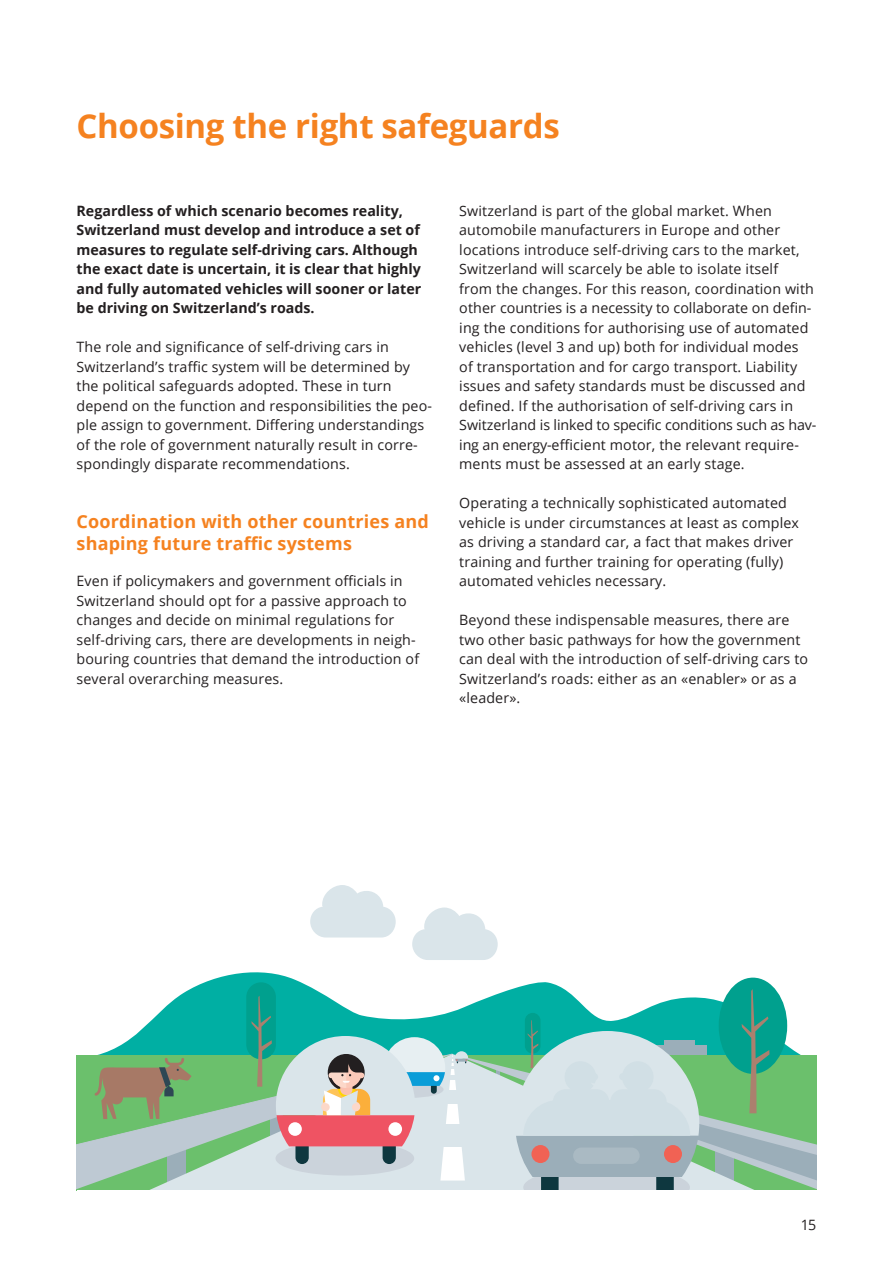
<style>
.page{position:relative;width:893px;height:1263px;background:#fff}
.page>*{position:absolute;margin:0;border:0;box-sizing:border-box;transform-origin:0 0}
.t1{font:700 33px "Open Sans";letter-spacing:-.01em;color:#f58220}
.t2{font:700 18px/22.5px "Open Sans";letter-spacing:.01em;color:#f58220}
.t3{font:14.25px/19.5px "Open Sans";letter-spacing:.01em;color:#231f20}
.t4{font:700 14.25px/19.5px "Open Sans";color:#231f20}
</style>
<div class="page">
<svg style="left:179px;top:972px;width:596px;height:82px"></svg>
<div style="left:246px;top:982px;width:30px;height:77px;background:#00a08e;border-radius:15px"></div>
<div style="left:719px;top:978px;width:68px;height:96px;background:#00a08e;border-radius:50%"></div>
<svg style="left:148px;top:1054px;width:367px;height:136px;background:#cfe1df"></svg>
<div style="left:428px;top:1125px;width:57px;height:22px;background:#dae5ea"></div>
<div style="left:428px;top:1090px;width:57px;height:14px;background:#dae5ea"></div>
<hr style="left:428px;top:1075px;width:57px;height:4px;background:#dae5ea">
<hr style="left:439px;top:1066px;width:31px;height:2px;background:#dae5ea">
<svg style="left:310px;top:885px;width:86px;height:52px"></svg>
<svg style="left:412px;top:907px;width:86px;height:53px"></svg>
<svg style="left:515px;top:989px;width:301px;height:201px;background:#8dc5b7"></svg>
<svg style="left:77px;top:996px;width:391px;height:184px"></svg>
<div style="left:322px;top:1103px;width:8px;height:8px;background:#fcd8c9;border-radius:50%"></div>
<div style="left:352px;top:1103px;width:8px;height:8px;background:#fcd8c9;border-radius:50%"></div>
<h1 class="t1" style="left:77px;top:103px;width:485px">Choosing the right safeguards</h1>
<p class="t4" style="left:77px;top:201px;width:346px">Regardless of which scenario becomes reality, Switzerland must develop and introduce a set of measures to regulate self-driving cars. Although the exact date is uncertain, it is clear that highly and fully automated vehicles will sooner or later be driving on Switzerland’s roads.</p>
<p class="t3" style="left:77px;top:337px;width:357px">The role and significance of self-driving cars in Switzerland’s traffic system will be determined by the political safeguards adopted. These in turn depend on the function and responsibilities the peo&shy;ple assign to government. Differing understandings of the role of government naturally result in corre&shy;spondingly disparate recommendations.</p>
<p class="t2" style="left:77px;top:510px;width:354px">Coordination with other countries and shaping future traffic systems</p>
<p class="t3" style="left:77px;top:571px;width:344px">Even if policymakers and government officials in Switzerland should opt for a passive approach to changes and decide on minimal regulations for self-driving cars, there are developments in neigh&shy;bouring countries that demand the introduction of several overarching measures.</p>
<p class="t3" style="left:459px;top:201px;width:359px">Switzerland is part of the global market. When automobile manufacturers in Europe and other locations introduce self-driving cars to the market, Switzerland will scarcely be able to isolate itself<br>from the changes. For this reason, coordination with other countries is a necessity to collaborate on defin&shy;ing the conditions for authorising use of automated vehicles (level 3 and up) both for individual modes<br>of transportation and for cargo transport. Liability issues and safety standards must be discussed and defined. If the authorisation of self-driving cars in Switzerland is linked to specific conditions such as hav&shy;ing an energy-efficient motor, the relevant require&shy;ments must be assessed at an early stage.</p>
<p class="t3" style="left:459px;top:493px;width:341px">Operating a technically sophisticated automated vehicle is under circumstances at least as complex as driving a standard car, a fact that makes driver training and further training for operating (fully) automated vehicles necessary.</p>
<p class="t3" style="left:459px;top:610px;width:350px">Beyond these indispensable measures, there are two other basic pathways for how the government can deal with the introduction of self-driving cars to Switzerland’s roads: either as an «enabler» or as a «leader».</p>
<p class="t3" style="left:801px;top:1214px;width:17px">15</p>
</div>
